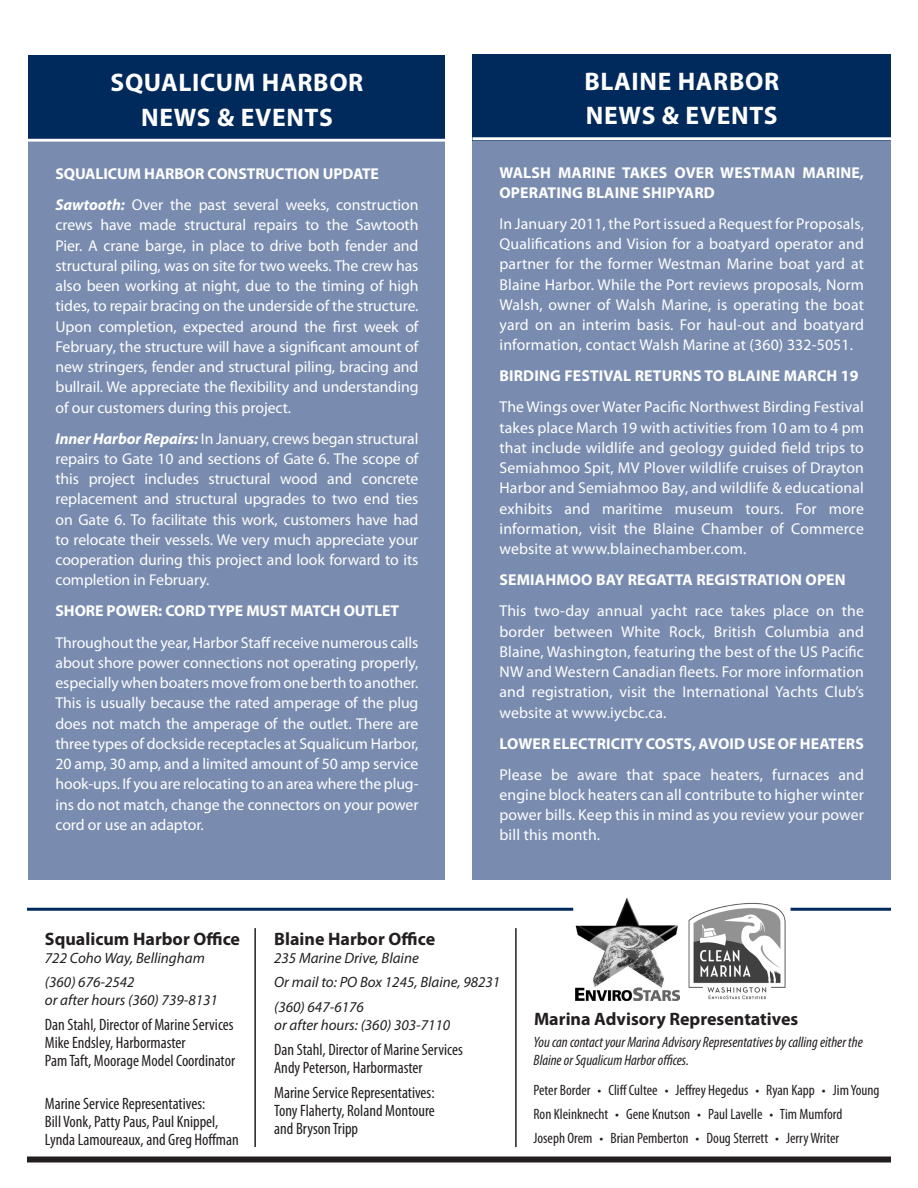
<style>
.page{position:relative;width:918px;height:1188px;background:#fff}
.page>*{position:absolute;margin:0;border:0;box-sizing:border-box;transform-origin:0 0}
.Side_Bar_Headline_Wh{font:700 25.5px/34.5px "Myriad Pro";letter-spacing:.025em;color:#fff;text-align:center}
.Body_text{font:700 18px "Myriad Pro";color:#231f20}
.Body_text-2{font:condensed 16.5px/18px "Myriad Pro";color:#231f20}
.Side_Bar_Text_White{font:15.75px/20.2px "Myriad Pro";letter-spacing:.005em;color:#fff;text-align:justify}
.Side_Bar_Text_White-2{font:700 15.75px/20.2px "Myriad Pro";letter-spacing:.01em;color:#fff}
.Body_text-3{font:condensed 15px "Myriad Pro";color:#231f20}
.Body_text-4{font:italic 15px/18px "Myriad Pro";color:#231f20}
.Body_text-5{font:italic condensed 15px/18px "Myriad Pro";color:#231f20}
.s1{font-weight:700;font-style:italic}
</style>
<div class="page">
<img style="left:688px;top:902px;width:109px;height:98px">
<div style="left:27px;top:1156px;width:864px;height:6px;background:#231f20"></div>
<hr style="left:27px;top:908px;width:546px;height:3px;background:#00295c">
<hr style="left:791px;top:908px;width:100px;height:3px;background:#00295c">
<img style="left:575px;top:898px;width:104px;height:102px">
<hr style="left:515px;top:928px;width:2px;height:219px;background:#231f20">
<hr style="left:254px;top:928px;width:2px;height:219px;background:#231f20">
<div style="left:28px;top:140px;width:418px;height:740px;background:#798cb0"></div>
<div style="left:28px;top:56px;width:418px;height:86px;background:#00295c"></div>
<hr style="left:24px;top:139px;width:422px;height:3px;background:#fff">
<div style="left:472px;top:139px;width:419px;height:741px;background:#798cb0"></div>
<div style="left:472px;top:54px;width:419px;height:86px;background:#00295c"></div>
<hr style="left:472px;top:137px;width:419px;height:3px;background:#fff">
<p class="Side_Bar_Headline_Wh" style="left:111px;top:64px;width:254px">SQUALICUM HARBOR<br>NEWS &amp; EVENTS</p>
<p class="Side_Bar_Text_White-2" style="left:56px;top:163px;width:325px">SQUALICUM HARBOR CONSTRUCTION UPDATE</p>
<p class="Side_Bar_Text_White" style="left:56px;top:194px;width:365px"><span class="s1">Sawtooth:</span> Over the past several weeks, construction crews have made structural repairs to the Sawtooth Pier. A crane barge, in place to drive both fender and structural piling, was on site for two weeks. The crew has also been working at night, due to the timing of high tides, to repair bracing on the underside of the structure.<br>Upon completion, expected around the first week of February, the structure will have a significant amount of new stringers, fender and structural piling, bracing and bullrail. We appreciate the flexibility and understanding of our customers during this project.</p>
<p class="Side_Bar_Text_White" style="left:56px;top:428px;width:365px"><span class="s1">Inner Harbor Repairs:</span> In January, crews began structural repairs to Gate 10 and sections of Gate 6. The scope of this project includes structural wood and concrete replacement and structural upgrades to two end ties on Gate 6. To facilitate this work, customers have had to relocate their vessels. We very much appreciate your cooperation during this project and look forward to its completion in February.</p>
<p class="Side_Bar_Text_White-2" style="left:56px;top:601px;width:345px">SHORE POWER: CORD TYPE MUST MATCH OUTLET</p>
<p class="Side_Bar_Text_White" style="left:56px;top:632px;width:365px">Throughout the year, Harbor Staff receive numerous calls about shore power connections not operating properly, especially when boaters move from one berth to another.<br>This is usually because the rated amperage of the plug does not match the amperage of the outlet. There are three types of dockside receptacles at Squalicum Harbor, 20 amp, 30 amp, and a limited amount of 50 amp service hook-ups. If you are relocating to an area where the plug&shy;ins do not match, change the connectors on your power cord or use an adaptor.</p>
<p class="Side_Bar_Headline_Wh" style="left:584px;top:63px;width:196px;text-align:left">BLAINE HARBOR<br>NEWS &amp; EVENTS</p>
<p class="Side_Bar_Text_White-2" style="left:500px;top:162px;width:366px">WALSH MARINE TAKES OVER WESTMAN MARINE,<br>OPERATING BLAINE SHIPYARD</p>
<p class="Side_Bar_Text_White" style="left:500px;top:213px;width:366px">In January 2011, the Port issued a Request for Proposals, Qualifications and Vision for a boatyard operator and partner for the former Westman Marine boat yard at Blaine Harbor. While the Port reviews proposals, Norm Walsh, owner of Walsh Marine, is operating the boat yard on an interim basis. For haul-out and boatyard information, contact Walsh Marine at (360) 332-5051.</p>
<p class="Side_Bar_Text_White-2" style="left:500px;top:365px;width:361px">BIRDING FESTIVAL RETURNS TO BLAINE MARCH 19</p>
<p class="Side_Bar_Text_White" style="left:500px;top:397px;width:366px">The Wings over Water Pacific Northwest Birding Festival takes place March 19 with activities from 10 am to 4 pm that include wildlife and geology guided field trips to Semiahmoo Spit, MV Plover wildlife cruises of Drayton Harbor and Semiahmoo Bay, and wildlife &amp; educational exhibits and maritime museum tours. For more information, visit the Blaine Chamber of Commerce website at www.blainechamber.com.</p>
<p class="Side_Bar_Text_White-2" style="left:500px;top:569px;width:348px">SEMIAHMOO BAY REGATTA REGISTRATION OPEN</p>
<p class="Side_Bar_Text_White" style="left:500px;top:601px;width:366px">This two-day annual yacht race takes place on the border between White Rock, British Columbia and Blaine, Washington, featuring the best of the US Pacific NW and Western Canadian fleets. For more information and registration, visit the International Yachts Club’s website at www.iycbc.ca.</p>
<p class="Side_Bar_Text_White-2" style="left:500px;top:733px;width:366px">LOWER ELECTRICITY COSTS, AVOID USE OF HEATERS</p>
<p class="Side_Bar_Text_White" style="left:500px;top:764px;width:366px">Please be aware that space heaters, furnaces and engine block heaters can all contribute to higher winter power bills. Keep this in mind as you review your power bill this month.</p>
<p class="Body_text" style="left:45px;top:927px;width:197px">Squalicum Harbor Office</p>
<p class="Body_text-4" style="left:45px;top:948px;width:161px">722 Coho Way, Bellingham</p>
<p class="Body_text-4" style="left:45px;top:973px;width:174px">(360) 676-2542<br>or after hours (360) 739-8131</p>
<p class="Body_text-2" style="left:45px;top:1015px;width:190px">Dan Stahl, Director of Marine Services</p>
<p class="Body_text-2" style="left:45px;top:1033px;width:142px">Mike Endsley, Harbormaster</p>
<p class="Body_text-2" style="left:45px;top:1051px;width:192px">Pam Taft, Moorage Model Coordinator</p>
<p class="Body_text-2" style="left:45px;top:1094px;width:162px">Marine Service Representatives:</p>
<p class="Body_text-2" style="left:45px;top:1112px;width:195px">Bill Vonk, Patty Paus, Paul Knippel,<br>Lynda Lamoureaux, and Greg Hoffman</p>
<p class="Body_text" style="left:274px;top:927px;width:163px">Blaine Harbor Office</p>
<p class="Body_text-4" style="left:274px;top:948px;width:146px">235 Marine Drive, Blaine</p>
<p class="Body_text-4" style="left:274px;top:973px;width:228px">Or mail to: PO Box 1245, Blaine, 98231</p>
<p class="Body_text-4" style="left:274px;top:998px;width:178px">(360) 647-6176<br>or after hours: (360) 303-7110</p>
<p class="Body_text-2" style="left:274px;top:1040px;width:190px">Dan Stahl, Director of Marine Services</p>
<p class="Body_text-2" style="left:274px;top:1058px;width:150px">Andy Peterson, Harbormaster</p>
<p class="Body_text-2" style="left:274px;top:1083px;width:162px">Marine Service Representatives:</p>
<p class="Body_text-2" style="left:274px;top:1101px;width:162px">Tony Flaherty, Roland Montoure and Bryson Tripp</p>
<p class="Body_text" style="left:534px;top:1007px;width:266px">Marina Advisory Representatives</p>
<p class="Body_text-5" style="left:534px;top:1033px;width:331px">You can contact your Marina Advisory Representatives by calling either the<br>Blaine or Squalicum Harbor offices.</p>
<p class="Body_text-3" style="left:534px;top:1081px;width:348px">Peter Border • Cliff Cultee • Jeffrey Hegedus • Ryan Kapp • Jim Young</p>
<p class="Body_text-3" style="left:534px;top:1105px;width:310px">Ron Kleinknecht • Gene Knutson • Paul Lavelle • Tim Mumford</p>
<p class="Body_text-3" style="left:534px;top:1129px;width:307px">Joseph Orem • Brian Pemberton • Doug Sterrett • Jerry Writer</p>
</div>
